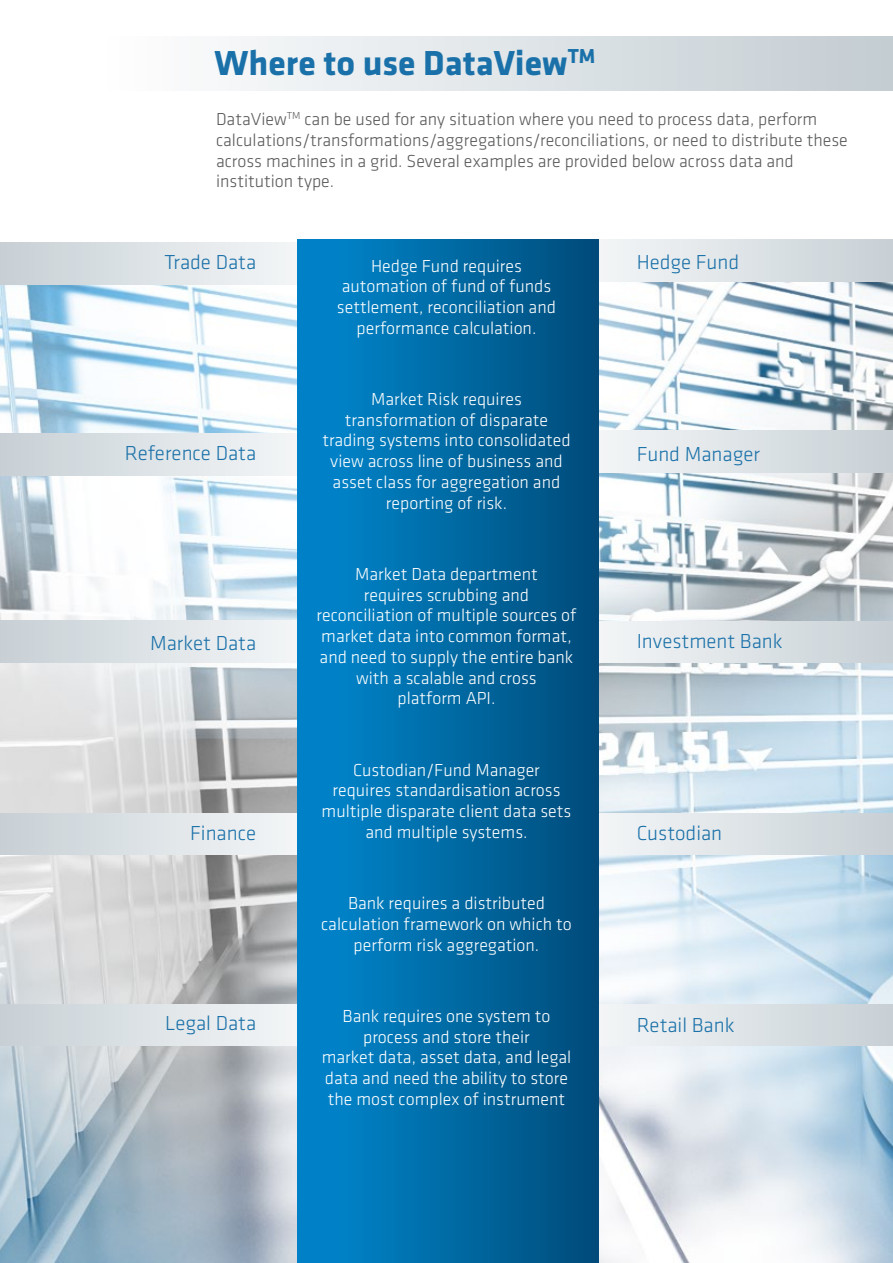
<style>
.page{position:relative;width:893px;height:1263px;background:#fff}
.page>*{position:absolute;margin:0;border:0;box-sizing:border-box;transform-origin:0 0}
.t1{font:700 36px "Klavika";color:#1a71a9}
.t2{font:300 21px "Klavika";color:#1a71a9}
.t3{font:300 18px/20.7px "Klavika";color:#fff;text-align:center}
.t4{font:300 18px/20.7px "Klavika";color:#58595b}
</style>
<div class="page">
<img style="left:0;top:281px;width:893px;height:982px">
<svg style="left:598px;top:240px;width:295px;height:41px;background:#dce2e6"></svg>
<svg style="left:598px;top:431px;width:295px;height:41px;background:#dce2e6"></svg>
<svg style="left:598px;top:621px;width:295px;height:41px;background:#dce2e6"></svg>
<svg style="left:598px;top:813px;width:295px;height:42px;background:#dce2e6"></svg>
<svg style="left:598px;top:1004px;width:295px;height:42px;background:#dce2e6"></svg>
<svg style="left:0;top:1004px;width:298px;height:42px;background:#dce2e6"></svg>
<svg style="left:0;top:813px;width:298px;height:42px;background:#dce2e6"></svg>
<svg style="left:0;top:621px;width:298px;height:41px;background:#dce2e6"></svg>
<svg style="left:0;top:434px;width:298px;height:41px;background:#dce2e6"></svg>
<svg style="left:0;top:243px;width:298px;height:41px;background:#dce2e6"></svg>
<div style="left:298px;top:240px;width:300px;height:1023px;background:linear-gradient(to right,#0088d0,#004c7b)"></div>
<div style="left:0;top:36px;width:893px;height:54px;background:linear-gradient(to right,#fff,#c4ced3)"></div>
<h1 class="t1" style="left:215px;top:37px;width:382px">Where to use DataView<sup>TM</sup></h1>
<p class="t4" style="left:216px;top:109px;width:633px">DataView<sup>TM</sup> can be used for any situation where you need to process data, perform calculations/transformations/aggregations/reconciliations, or need to distribute these across machines in a grid. Several examples are provided below across data and institution type.</p>
<p class="t2" style="left:165px;top:249px;width:93px">Trade Data</p>
<p class="t3" style="left:337px;top:255px;width:220px">Hedge Fund requires automation of fund of funds settlement, reconciliation and performance calculation.</p>
<p class="t2" style="left:637px;top:249px;width:104px">Hedge Fund</p>
<p class="t2" style="left:125px;top:441px;width:133px">Reference Data</p>
<p class="t3" style="left:322px;top:389px;width:250px">Market Risk requires transformation of disparate trading systems into consolidated view across line of business and asset class for aggregation and reporting of risk.</p>
<p class="t2" style="left:637px;top:441px;width:125px">Fund Manager</p>
<p class="t2" style="left:150px;top:630px;width:108px">Market Data</p>
<p class="t3" style="left:316px;top:563px;width:262px">Market Data department<br>requires scrubbing and reconciliation of multiple sources of market data into common format, and need to supply the entire bank with a scalable and cross<br>platform API .</p>
<p class="t2" style="left:637px;top:628px;width:147px">I nvestment Bank</p>
<p class="t2" style="left:190px;top:820px;width:67px">Finance</p>
<p class="t3" style="left:322px;top:759px;width:251px">Custodian/Fund Manager requires standardisation across multiple disparate client data sets and multiple systems.</p>
<p class="t2" style="left:637px;top:820px;width:87px">Custodian</p>
<p class="t3" style="left:321px;top:893px;width:252px">Bank requires a distributed calculation framework on which to perform risk aggregation.</p>
<p class="t2" style="left:165px;top:1011px;width:92px">Legal Data</p>
<p class="t3" style="left:322px;top:1005px;width:251px">Bank requires one system to process and store their<br>market data, asset data, and legal data and need the ability to store the most complex of instrument</p>
<p class="t2" style="left:637px;top:1012px;width:99px">Retail Bank</p>
</div>
